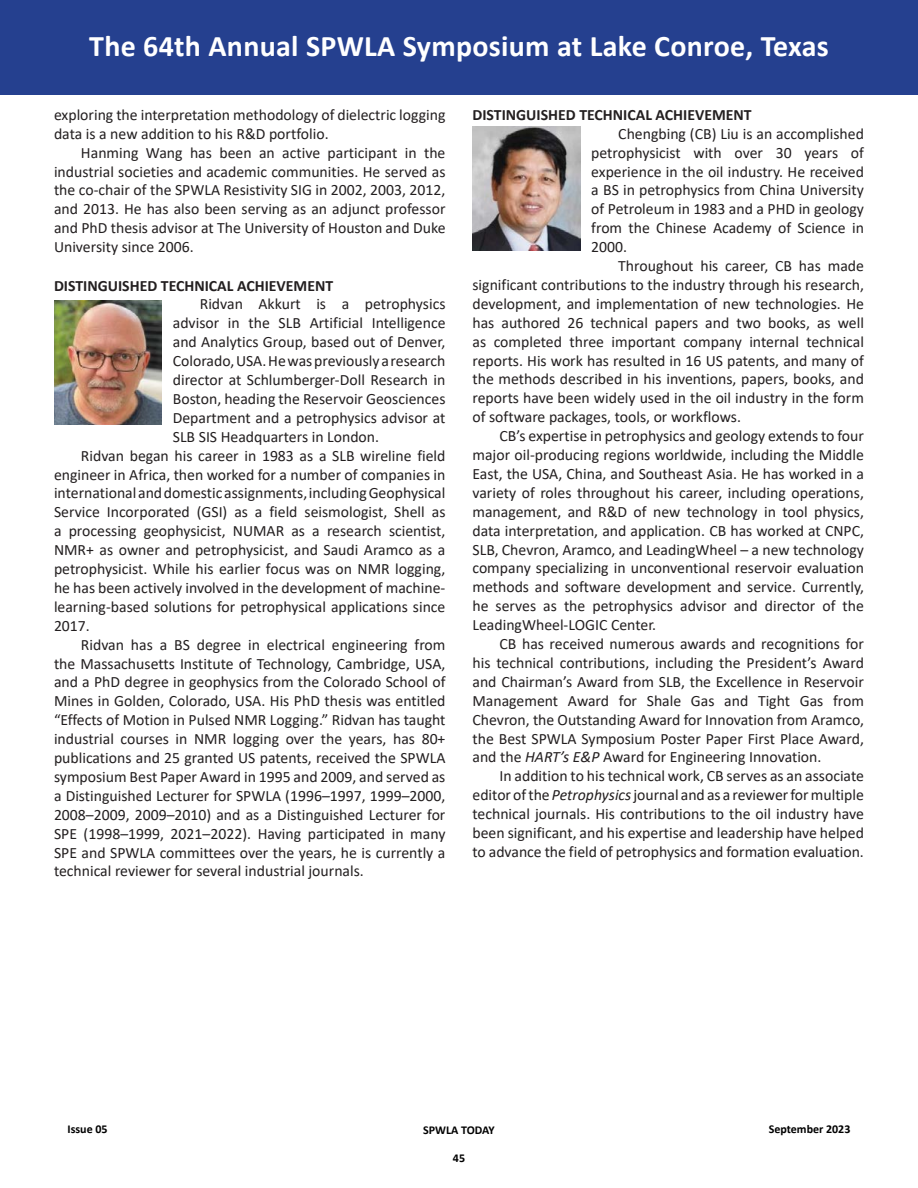
<style>
.page{position:relative;width:918px;height:1188px;background:#fff}
.page>*{position:absolute;margin:0;border:0;box-sizing:border-box;transform-origin:0 0}
.t1{font:700 30px "Calibri";letter-spacing:.01em;color:#fff}
.t2{font:15.75px/18.9px "Calibri";color:#231f20;text-align:justify}
.t3{font:700 15.75px "Calibri";color:#231f20}
.t4{font:700 12px "Calibri";color:#000}
.s1{font-style:italic}
</style>
<div class="page">
<div style="left:0;top:0;width:918px;height:94px;background:#25408f"></div>
<img style="left:54px;top:301px;width:108px;height:124px">
<img style="left:472px;top:127px;width:108px;height:123px">
<h1 class="t1" style="left:89px;top:25px;width:741px">The 64th Annual SPWLA Symposium at Lake Conroe, Texas</h1>
<p class="t2" style="left:54px;top:105px;width:393px">exploring the interpretation methodology of dielectric logging data is a new addition to his R&amp;D portfolio.</p>
<p class="t2" style="left:54px;top:143px;width:393px;text-indent:27px">Hanming Wang has been an active participant in the industrial societies and academic communities. He served as the co-chair of the SPWLA Resistivity SIG in 2002, 2003, 2012, and 2013. He has also been serving as an adjunct professor and PhD thesis advisor at The University of Houston and Duke University since 2006.</p>
<p class="t3" style="left:54px;top:274px;width:281px">DISTINGUISHED TECHNICAL ACHIEVEMENT</p>
<p class="t2" style="left:200px;top:294px;width:247px">Ridvan Akkurt is a petrophysics</p>
<p class="t2" style="left:173px;top:313px;width:274px">advisor in the SLB Artificial Intelligence</p>
<p class="t2" style="left:173px;top:332px;width:274px">and Analytics Group, based out of Denver,</p>
<p class="t2" style="left:173px;top:351px;width:274px">Colorado, USA. He was previously a research</p>
<p class="t2" style="left:173px;top:370px;width:274px">director at Schlumberger-Doll Research in</p>
<p class="t2" style="left:173px;top:389px;width:274px">Boston, heading the Reservoir Geosciences</p>
<p class="t2" style="left:173px;top:408px;width:274px">Department and a petrophysics advisor at</p>
<p class="t2" style="left:173px;top:427px;width:208px">SLB SIS Headquarters in London.</p>
<p class="t2" style="left:81px;top:446px;width:366px">Ridvan began his career in 1983 as a SLB wireline field</p>
<p class="t2" style="left:54px;top:464px;width:393px">engineer in Africa, then worked for a number of companies in</p>
<p class="t2" style="left:54px;top:483px;width:393px">international and domestic assignments, including Geophysical</p>
<p class="t2" style="left:54px;top:502px;width:393px">Service Incorporated (GSI) as a field seismologist, Shell as</p>
<p class="t2" style="left:54px;top:521px;width:393px">a processing geophysicist, NUMAR as a research scientist,</p>
<p class="t2" style="left:54px;top:540px;width:393px">NMR+ as owner and petrophysicist, and Saudi Aramco as a</p>
<p class="t2" style="left:54px;top:559px;width:393px">petrophysicist. While his earlier focus was on NMR logging,</p>
<p class="t2" style="left:54px;top:578px;width:393px">he has been actively involved in the development of machine-</p>
<p class="t2" style="left:54px;top:597px;width:393px">learning-based solutions for petrophysical applications since</p>
<p class="t2" style="left:54px;top:616px;width:37px">2017.</p>
<p class="t2" style="left:81px;top:635px;width:366px">Ridvan has a BS degree in electrical engineering from</p>
<p class="t2" style="left:54px;top:653px;width:393px">the Massachusetts Institute of Technology, Cambridge, USA,</p>
<p class="t2" style="left:54px;top:672px;width:393px">and a PhD degree in geophysics from the Colorado School of</p>
<p class="t2" style="left:54px;top:691px;width:393px">Mines in Golden, Colorado, USA. His PhD thesis was entitled</p>
<p class="t2" style="left:54px;top:710px;width:393px">“Effects of Motion in Pulsed NMR Logging.” Ridvan has taught</p>
<p class="t2" style="left:54px;top:729px;width:393px">industrial courses in NMR logging over the years, has 80+</p>
<p class="t2" style="left:54px;top:748px;width:393px">publications and 25 granted US patents, received the SPWLA</p>
<p class="t2" style="left:54px;top:767px;width:393px">symposium Best Paper Award in 1995 and 2009, and served as</p>
<p class="t2" style="left:54px;top:786px;width:393px">a Distinguished Lecturer for SPWLA (1996–1997, 1999–2000,</p>
<p class="t2" style="left:54px;top:805px;width:393px">2008–2009, 2009–2010) and as a Distinguished Lecturer for</p>
<p class="t2" style="left:54px;top:824px;width:393px">SPE (1998–1999, 2021–2022). Having participated in many</p>
<p class="t2" style="left:54px;top:842px;width:393px">SPE and SPWLA committees over the years, he is currently a</p>
<p class="t2" style="left:54px;top:861px;width:311px">technical reviewer for several industrial journals.</p>
<p class="t3" style="left:472px;top:103px;width:281px">DISTINGUISHED TECHNICAL ACHIEVEMENT</p>
<p class="t2" style="left:591px;top:124px;width:274px;text-indent:27px">Chengbing (CB) Liu is an accomplished petrophysicist with over 30 years of experience in the oil industry. He received a BS in petrophysics from China University of Petroleum in 1983 and a PHD in geology from the Chinese Academy of Science in 2000.</p>
<p class="t2" style="left:472px;top:256px;width:393px;text-indent:146px">Throughout his career, CB has made significant contributions to the industry through his research, development, and implementation of new technologies. He has authored 26 technical papers and two books, as well as completed three important company internal technical reports. His work has resulted in 16 US patents, and many of the methods described in his inventions, papers, books, and reports have been widely used in the oil industry in the form of software packages, tools, or workflows.</p>
<p class="t2" style="left:472px;top:426px;width:393px;text-indent:27px">CB’s expertise in petrophysics and geology extends to four major oil-producing regions worldwide, including the Middle East, the USA, China, and Southeast Asia. He has worked in a variety of roles throughout his career, including operations, management, and R&amp;D of new technology in tool physics, data interpretation, and application. CB has worked at CNPC, SLB, Chevron, Aramco, and LeadingWheel – a new technology company specializing in unconventional reservoir evaluation methods and software development and service. Currently, he serves as the petrophysics advisor and director of the LeadingWheel-LOGIC Center.</p>
<p class="t2" style="left:472px;top:634px;width:393px;text-indent:27px">CB has received numerous awards and recognitions for his technical contributions, including the President’s Award and Chairman’s Award from SLB, the Excellence in Reservoir Management Award for Shale Gas and Tight Gas from Chevron, the Outstanding Award for Innovation from Aramco, the Best SPWLA Symposium Poster Paper First Place Award, and the <span class="s1">HART’s E&amp;P</span> Award for Engineering Innovation.</p>
<p class="t2" style="left:472px;top:766px;width:393px;text-indent:27px">In addition to his technical work, CB serves as an associate editor of the <span class="s1">Petrophysics</span> journal and as a reviewer for multiple technical journals. His contributions to the oil industry have been significant, and his expertise and leadership have helped to advance the field of petrophysics and formation evaluation.</p>
<p class="t4" style="left:68px;top:1121px;width:42px">Issue 05</p>
<p class="t4" style="left:423px;top:1121px;width:73px">SPWLA TODAY</p>
<p class="t4" style="left:769px;top:1121px;width:83px">September 2023</p>
<p class="t4" style="left:453px;top:1149px;width:14px">45</p>
</div>
